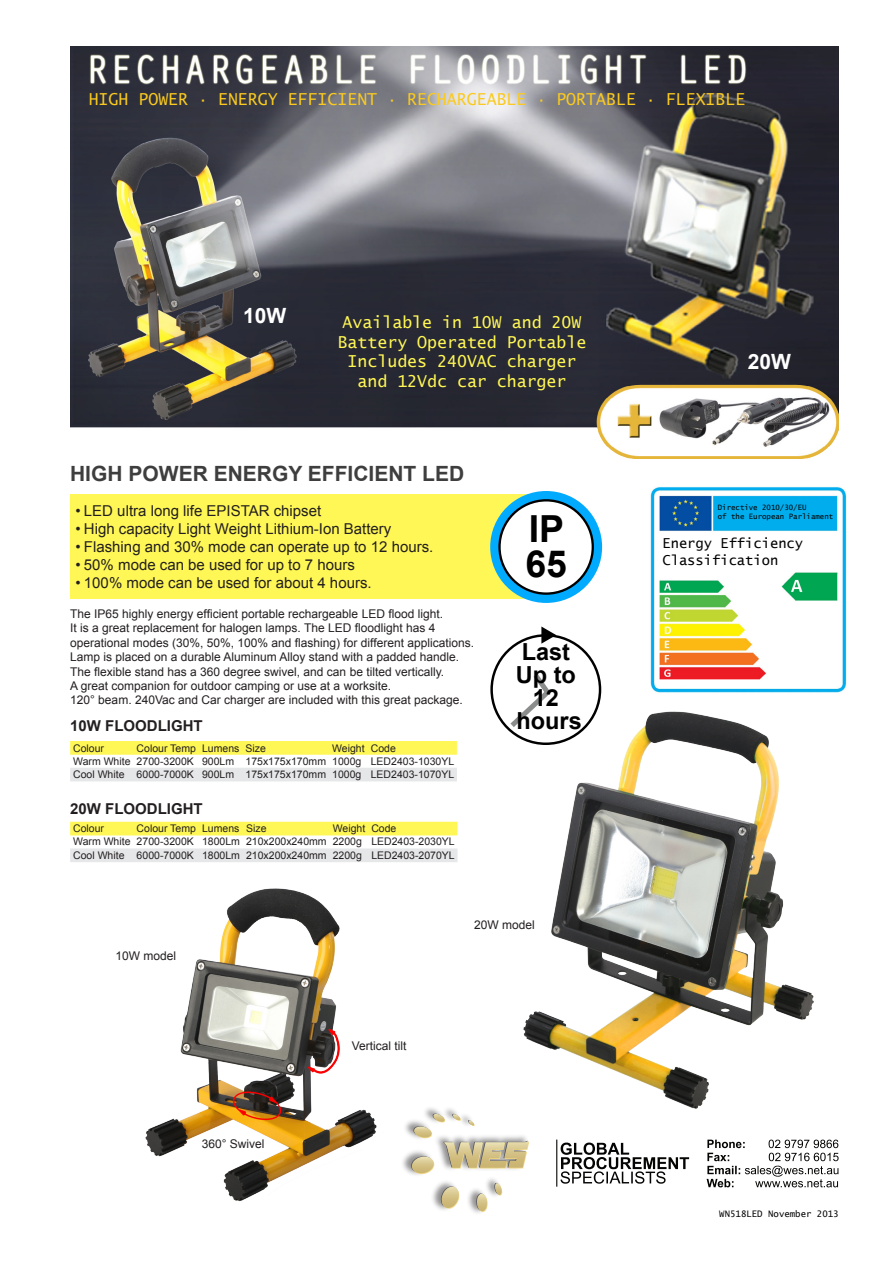
<style>
.page{position:relative;width:893px;height:1263px;background:#fff}
.page>*{position:absolute;margin:0;border:0;box-sizing:border-box;transform-origin:0 0}
.t1{font:700 37.35px/35.4px "Arial";color:#000}
.t2{font:700 23.55px/23.2px "Arial";color:#000;text-align:center}
.short_description{font:700 21px "Arial";color:#3e3e3f}
.t3{font:700 21px "Arial";color:#fff}
.t4{font:16.5px "Lucida Sans Typewriter";color:#fff755}
.t5{font:16.5px "Lucida Sans Typewriter";color:#faca20}
.features{font:15px "Arial";color:#231f20}
.Subfamily_name{font:700 15px "Arial";color:#231f20}
.t6{font:13.8px/16.5px "Lucida Sans Typewriter";color:#000}
.descriptions{font:12px/14.4px "Arial";color:#231f20}
.Cell{font:10.5px "Arial";color:#231f20}
.CATNO_Header{font:10.5px "Arial";color:#231f20}
.CATNO{font:10.5px "Arial";color:#231f20}
.t7{font:9px "Lucida Sans Typewriter";color:#000}
.t8{font:7.35px/8.9px "Lucida Sans Typewriter";color:#000}
</style>
<div class="page">
<img style="left:70px;top:47px;width:769px;height:411px">
<div style="left:70px;top:495px;width:476px;height:104px;background:#fff755"></div>
<img style="left:145px;top:889px;width:232px;height:313px">
<svg style="left:70px;top:741px;width:387px;height:14px;background:#fff758"></svg>
<div style="left:70px;top:768px;width:387px;height:13px;background:#e6e7e9"></div>
<div style="left:70px;top:822px;width:387px;height:13px;background:#fff755"></div>
<svg style="left:70px;top:848px;width:387px;height:14px;background:#e6e7e9"></svg>
<img style="left:650px;top:487px;width:197px;height:206px">
<svg style="left:495px;top:496px;width:102px;height:102px"></svg>
<div style="left:490px;top:491px;width:112px;height:112px;border:9px solid #0af;border-radius:50%"></div>
<div style="left:499px;top:500px;width:94px;height:94px;background:#fff;border-radius:50%"></div>
<div style="left:498px;top:499px;width:96px;height:96px;border:2px solid #000;border-radius:50%"></div>
<svg style="left:505px;top:674px;width:46px;height:58px"></svg>
<svg style="left:537px;top:626px;width:24px;height:18px"></svg>
<img style="left:523px;top:711px;width:290px;height:397px">
<img style="left:402px;top:1104px;width:130px;height:109px">
<svg style="left:411px;top:1114px;width:118px;height:98px"></svg>
<svg style="left:707px;top:1139px;width:132px;height:48px"></svg>
<svg style="left:556px;top:1139px;width:133px;height:48px"></svg>
<p class="t5" style="left:89px;top:90px;width:658px">HIGH POWER · ENERGY EFFICIENT · RECHARGEABLE · PORTABLE · FLEXIBLE</p>
<p class="t3" style="left:243px;top:302px;width:45px">10W</p>
<p class="t4" style="left:343px;top:312px;width:240px">Available in 10W and 20W</p>
<p class="t4" style="left:338px;top:332px;width:250px">Battery Operated Portable</p>
<p class="t4" style="left:348px;top:352px;width:230px">Includes 240VAC charger</p>
<p class="t4" style="left:358px;top:372px;width:210px">and 12Vdc car charger</p>
<p class="short_description" style="left:70px;top:460px;width:396px">HIGH POWER ENERGY EFFICIENT LED</p>
<p class="features" style="left:75px;top:501px;width:247px">• LED ultra long life EPISTAR chipset</p>
<p class="features" style="left:75px;top:519px;width:317px">• High capacity Light Weight Lithium-Ion Battery</p>
<p class="features" style="left:75px;top:537px;width:359px">• Flashing and 30% mode can operate up to 12 hours.</p>
<p class="features" style="left:75px;top:555px;width:281px">• 50% mode can be used for up to 7 hours</p>
<p class="features" style="left:75px;top:573px;width:298px">• 100% mode can be used for about 4 hours.</p>
<p class="descriptions" style="left:70px;top:607px;width:405px">The IP65 highly energy efficient portable rechargeable LED flood light.<br>It is a great replacement for halogen lamps. The LED floodlight has 4 operational modes (30%, 50%, 100% and flashing) for different applications.</p>
<p class="descriptions" style="left:70px;top:650px;width:390px">Lamp is placed on a durable Aluminum Alloy stand with a padded handle.<br>The flexible stand has a 360 degree swivel, and can be tilted vertically.</p>
<p class="descriptions" style="left:70px;top:679px;width:322px">A great companion for outdoor camping or use at a worksite.</p>
<p class="descriptions" style="left:70px;top:693px;width:394px">120° beam. 240Vac and Car charger are included with this great package.</p>
<p class="Subfamily_name" style="left:70px;top:716px;width:134px">10W FLOODLIGHT</p>
<p class="CATNO_Header" style="left:73px;top:741px;width:32px">Colour</p>
<p class="CATNO_Header" style="left:137px;top:741px;width:61px">Colour Temp</p>
<p class="CATNO_Header" style="left:202px;top:741px;width:39px">Lumens</p>
<p class="CATNO_Header" style="left:246px;top:741px;width:22px">Size</p>
<p class="CATNO_Header" style="left:332px;top:741px;width:34px">Weight</p>
<p class="CATNO_Header" style="left:371px;top:741px;width:27px">Code</p>
<p class="Cell" style="left:73px;top:754px;width:59px">Warm White</p>
<p class="Cell" style="left:137px;top:754px;width:59px">2700-3200K</p>
<p class="Cell" style="left:202px;top:754px;width:34px">900Lm</p>
<p class="Cell" style="left:246px;top:754px;width:82px">175x175x170mm</p>
<p class="Cell" style="left:332px;top:754px;width:31px">1000g</p>
<p class="CATNO" style="left:371px;top:754px;width:85px">LED2403-1030YL</p>
<p class="Cell" style="left:73px;top:768px;width:53px">Cool White</p>
<p class="Cell" style="left:137px;top:768px;width:59px">6000-7000K</p>
<p class="Cell" style="left:202px;top:768px;width:34px">900Lm</p>
<p class="Cell" style="left:246px;top:768px;width:82px">175x175x170mm</p>
<p class="Cell" style="left:332px;top:768px;width:31px">1000g</p>
<p class="CATNO" style="left:371px;top:768px;width:85px">LED2403-1070YL</p>
<p class="Subfamily_name" style="left:70px;top:798px;width:134px">20W FLOODLIGHT</p>
<p class="CATNO_Header" style="left:73px;top:822px;width:32px">Colour</p>
<p class="CATNO_Header" style="left:137px;top:822px;width:61px">Colour Temp</p>
<p class="CATNO_Header" style="left:202px;top:822px;width:39px">Lumens</p>
<p class="CATNO_Header" style="left:246px;top:822px;width:22px">Size</p>
<p class="CATNO_Header" style="left:333px;top:822px;width:34px">Weight</p>
<p class="CATNO_Header" style="left:371px;top:822px;width:27px">Code</p>
<p class="Cell" style="left:73px;top:835px;width:59px">Warm White</p>
<p class="Cell" style="left:137px;top:835px;width:59px">2700-3200K</p>
<p class="Cell" style="left:202px;top:835px;width:39px">1800Lm</p>
<p class="Cell" style="left:246px;top:835px;width:82px">210x200x240mm</p>
<p class="Cell" style="left:333px;top:835px;width:31px">2200g</p>
<p class="CATNO" style="left:371px;top:835px;width:85px">LED2403-2030YL</p>
<p class="Cell" style="left:73px;top:848px;width:53px">Cool White</p>
<p class="Cell" style="left:137px;top:848px;width:59px">6000-7000K</p>
<p class="Cell" style="left:202px;top:848px;width:39px">1800Lm</p>
<p class="Cell" style="left:246px;top:848px;width:82px">210x200x240mm</p>
<p class="Cell" style="left:333px;top:848px;width:31px">2200g</p>
<p class="CATNO" style="left:371px;top:848px;width:85px">LED2403-2070YL</p>
<p class="t1" style="left:525px;top:512px;width:43px">IP<br>65</p>
<p class="t2" style="left:516px;top:641px;width:67px">Last<br>Up to<br>12 hours</p>
<p class="descriptions" style="left:115px;top:949px;width:62px">10W model</p>
<p class="descriptions" style="left:202px;top:1136px;width:64px">360° Swivel</p>
<p class="descriptions" style="left:352px;top:1039px;width:56px">Vertical tilt</p>
<p class="descriptions" style="left:474px;top:918px;width:62px">20W model</p>
<p class="t3" style="left:748px;top:348px;width:45px">20W</p>
<p class="t8" style="left:718px;top:503px;width:117px">Directive 2010/30/EU<br>of the European Parliament</p>
<p class="t6" style="left:662px;top:535px;width:142px">Energy Efficiency<br>Classification</p>
<p class="t7" style="left:719px;top:1209px;width:121px">WN518LED November 2013</p>
</div>
